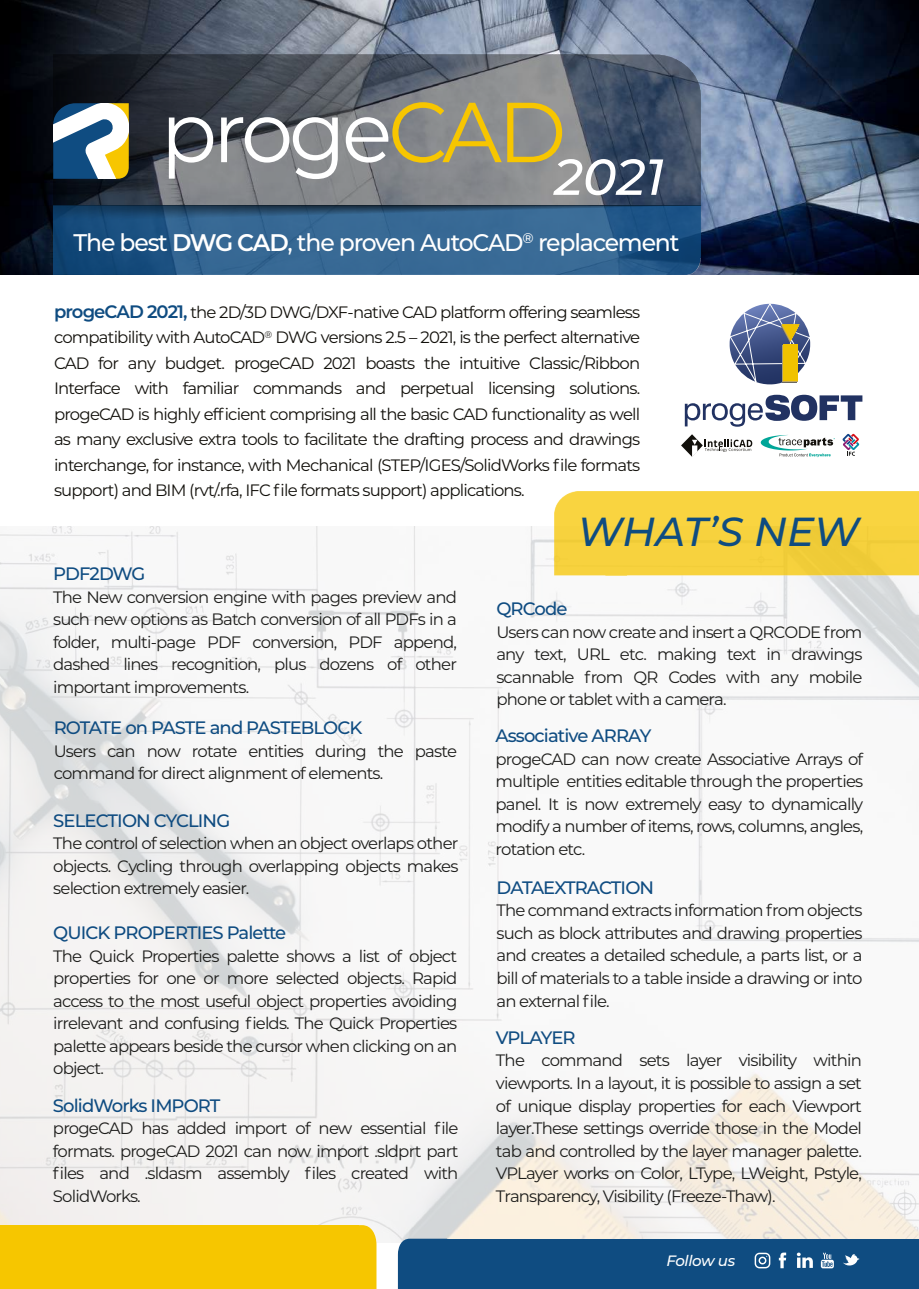
<style>
.page{position:relative;width:919px;height:1289px;background:#fff}
.page>*{position:absolute;margin:0;border:0;box-sizing:border-box;transform-origin:0 0}
.t1{font:84.9px "Montserrat";letter-spacing:-.05em;color:#fff}
.t2{font:italic 500 50.55px "Montserrat";color:#fff}
.t3{font:italic 500 40.5px "Montserrat";letter-spacing:-.01em;color:#0f4c81}
.t4{font:500 24px "Montserrat";letter-spacing:-.05em;color:#fff}
.t5{font:500 18px "Montserrat";letter-spacing:-.05em;color:#0f4c81}
.t6{font:16.5px/22.5px "Montserrat";letter-spacing:-.05em;color:#1d1d1b;text-align:justify}
.t7{font:16.5px/25.5px "Montserrat";letter-spacing:-.05em;color:#12100b;text-align:justify}
.t8{font:italic 500 15px "Montserrat";letter-spacing:-.025em;color:#fff}
.s1{color:#f7c600}
.s2{font-weight:600}
.s3{font-weight:600;font-size:18px;color:#0f4c81}
</style>
<div class="page">
<img style="left:0;top:527px;width:918px;height:715px">
<svg style="left:359px;top:1225px;width:17px;height:63px"></svg>
<div style="left:0;top:1225px;width:359px;height:63px;background:#f6c600"></div>
<svg style="left:398px;top:1238px;width:14px;height:50px"></svg>
<div style="left:412px;top:1238px;width:506px;height:50px;background:#0f4c81"></div>
<svg style="left:778px;top:1252px;width:8px;height:16px"></svg>
<svg style="left:820px;top:1252px;width:13px;height:16px"></svg>
<svg style="left:796px;top:1252px;width:16px;height:15px"></svg>
<svg style="left:754px;top:1252px;width:16px;height:16px"></svg>
<svg style="left:843px;top:1254px;width:16px;height:11px"></svg>
<img style="left:554px;top:492px;width:364px;height:83px">
<img style="left:0;top:0;width:918px;height:275px">
<svg style="left:842px;top:433px;width:17px;height:23px"></svg>
<svg style="left:760px;top:435px;width:74px;height:22px"></svg>
<svg style="left:681px;top:434px;width:71px;height:23px"></svg>
<svg style="left:684px;top:395px;width:178px;height:32px"></svg>
<svg style="left:729px;top:303px;width:82px;height:82px"></svg>
<img style="left:53px;top:54px;width:647px;height:221px">
<svg style="left:0;top:205px;width:715px;height:18px;background:#264f74"></svg>
<svg style="left:53px;top:103px;width:76px;height:76px"></svg>
<h1 class="t1" style="left:161px;top:74px;width:407px">proge<span class="s1">CAD</span></h1>
<h2 class="t2" style="left:554px;top:142px;width:112px">2021</h2>
<h3 class="t4" style="left:74px;top:225px;width:607px">The best <span class="s2">DWG CAD</span>, the proven AutoCAD<sup>®</sup> replacement</h3>
<p class="t7" style="left:54px;top:298px;width:587px"><span class="s3">progeCAD 2021,</span> the 2D/3D DWG/DXF-native CAD platform offering seamless compatibility with AutoCAD<sup>®</sup> DWG versions 2.5 – 2021, is the perfect alternative CAD for any budget. progeCAD 2021 boasts the intuitive Classic/Ribbon Interface with familiar commands and perpetual licensing solutions. progeCAD is highly efficient comprising all the basic CAD functionality as well as many exclusive extra tools to facilitate the drafting process and drawings interchange, for instance, with Mechanical (STEP/IGES/SolidWorks file formats support) and BIM (rvt/.rfa, IFC file formats support) applications.</p>
<p class="t5" style="left:53px;top:561px;width:94px">PDF2DWG</p>
<p class="t6" style="left:53px;top:585px;width:405px">The New conversion engine with pages preview and such new options as Batch conversion of all PDFs in a folder, multi-page PDF conversion, PDF append, dashed lines recognition, plus dozens of other important improvements.</p>
<p class="t5" style="left:54px;top:715px;width:310px">ROTATE on PASTE and PASTEBLOCK</p>
<p class="t6" style="left:54px;top:739px;width:405px">Users can now rotate entities during the paste command for direct alignment of elements.</p>
<p class="t5" style="left:53px;top:807px;width:178px">SELECTION CYCLING</p>
<p class="t6" style="left:53px;top:831px;width:406px">The control of selection when an object overlaps other objects. Cycling through overlapping objects makes selection extremely easier.</p>
<p class="t5" style="left:53px;top:920px;width:234px">QUICK PROPERTIES Palette</p>
<p class="t6" style="left:53px;top:943px;width:405px">The Quick Properties palette shows a list of object properties for one or more selected objects. Rapid access to the most useful object properties avoiding irrelevant and confusing fields. The Quick Properties palette appears beside the cursor when clicking on an object.</p>
<p class="t5" style="left:53px;top:1092px;width:169px">SolidWorks IMPORT</p>
<p class="t6" style="left:53px;top:1116px;width:407px">progeCAD has added import of new essential file formats. progeCAD 2021 can now import .sldprt part files and .sldasm assembly files created with SolidWorks.</p>
<h3 class="t3" style="left:577px;top:503px;width:283px">WHAT’S NEW</h3>
<p class="t5" style="left:496px;top:596px;width:73px">QRCode</p>
<p class="t6" style="left:496px;top:620px;width:367px">Users can now create and insert a QRCODE from any text, URL etc. making text in drawings scannable from QR Codes with any mobile phone or tablet with a camera.</p>
<p class="t5" style="left:495px;top:723px;width:157px">Associative ARRAY</p>
<p class="t6" style="left:495px;top:747px;width:369px">progeCAD can now create Associative Arrays of multiple entities editable through the properties panel. It is now extremely easy to dynamically modify a number of items, rows, columns, angles, rotation etc.</p>
<p class="t5" style="left:496px;top:875px;width:159px">DATAEXTRACTION</p>
<p class="t6" style="left:496px;top:898px;width:367px">The command extracts information from objects such as block attributes and drawing properties and creates a detailed schedule, a parts list, or a bill of materials to a table inside a drawing or into an external file.</p>
<p class="t5" style="left:496px;top:1024px;width:81px">VPLAYER</p>
<p class="t6" style="left:496px;top:1048px;width:367px">The command sets layer visibility within viewports. In a layout, it is possible to assign a set of unique display properties for each Viewport layer.These settings override those in the Model tab and controlled by the layer manager palette.<br>VPLayer works on Color, LType, LWeight, Pstyle, Transparency, Visibility (Freeze-Thaw).</p>
<p class="t8" style="left:666px;top:1250px;width:70px">Follow us</p>
</div>
